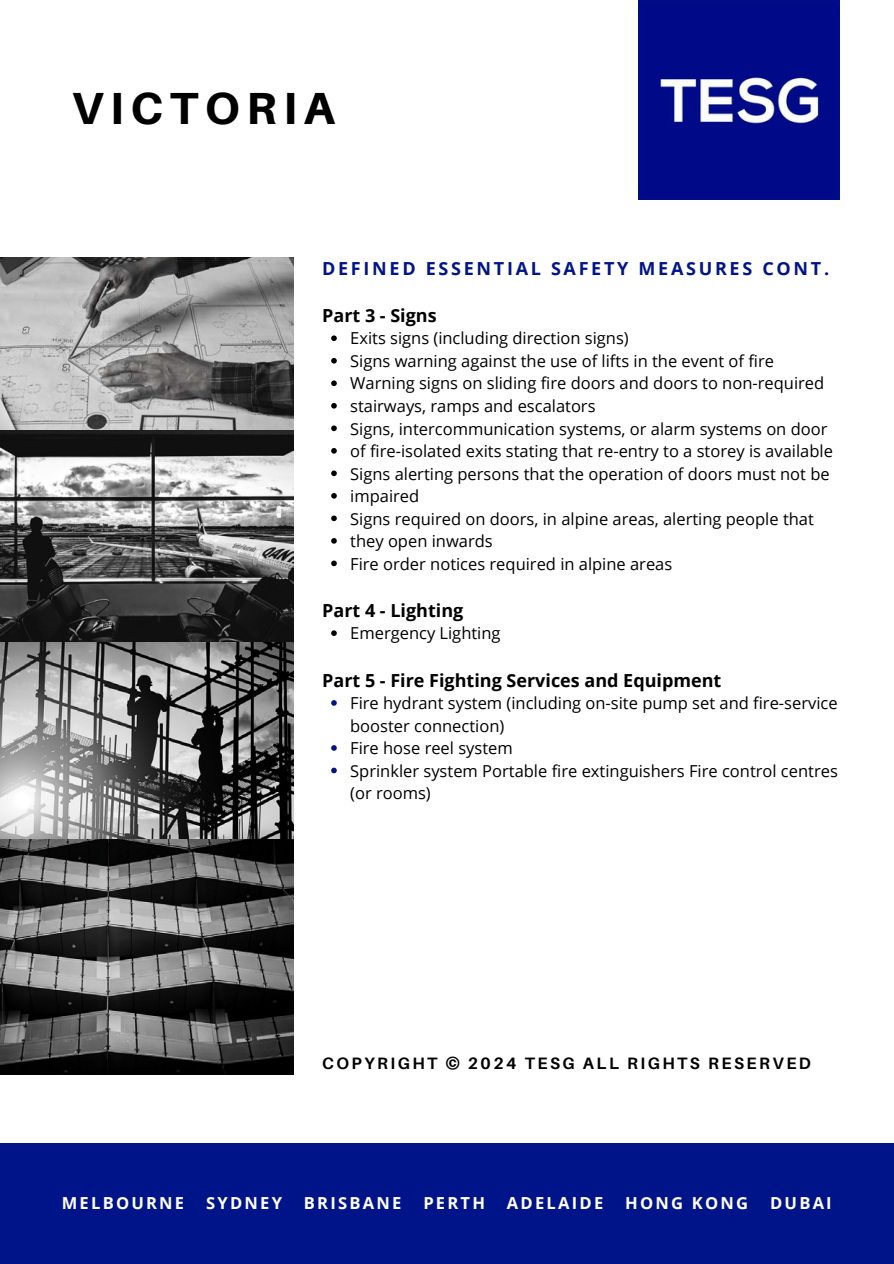
<style>
.page{position:relative;width:894px;height:1264px;background:#fff}
.page>*{position:absolute;margin:0;border:0;box-sizing:border-box;transform-origin:0 0}
.t1{font:800 45px "Aileron";letter-spacing:.15em;color:#000}
.t2{font:700 18px "Open Sans";color:#000}
.t3{font:700 18px "Open Sans";letter-spacing:.15em;color:#001489}
.t4{font:16.5px/22.5px "Open Sans";color:#000}
.t5{font:700 16.5px "Open Sans";letter-spacing:.135em;color:#fff}
.t6{font:700 16.5px "Aileron";letter-spacing:.15em;color:#000}
</style>
<div class="page">
<img style="left:0;top:257px;width:294px;height:817px">
<img style="left:638px;top:0;width:201px;height:199px">
<svg style="left:331px;top:335px;width:6px;height:6px"></svg>
<svg style="left:331px;top:358px;width:6px;height:5px"></svg>
<svg style="left:331px;top:380px;width:6px;height:6px"></svg>
<svg style="left:331px;top:403px;width:6px;height:5px"></svg>
<svg style="left:331px;top:425px;width:6px;height:6px"></svg>
<svg style="left:331px;top:448px;width:6px;height:5px"></svg>
<svg style="left:331px;top:470px;width:6px;height:6px"></svg>
<svg style="left:331px;top:493px;width:6px;height:5px"></svg>
<svg style="left:331px;top:515px;width:6px;height:6px"></svg>
<svg style="left:331px;top:538px;width:6px;height:5px"></svg>
<svg style="left:331px;top:560px;width:6px;height:6px"></svg>
<svg style="left:331px;top:630px;width:6px;height:6px"></svg>
<svg style="left:331px;top:700px;width:6px;height:5px"></svg>
<svg style="left:331px;top:745px;width:6px;height:5px"></svg>
<svg style="left:331px;top:767px;width:6px;height:6px"></svg>
<div style="left:0;top:1142px;width:893px;height:121px;background:#001489"></div>
<h2 class="t1" style="left:71px;top:81px;width:265px">VICTORIA</h2>
<p class="t3" style="left:322px;top:255px;width:508px">DEFINED ESSENTIAL SAFETY MEASURES CONT.</p>
<p class="t2" style="left:322px;top:303px;width:116px">Part 3 - Signs</p>
<p class="t4" style="left:350px;top:327px;width:484px">Exits signs (including direction signs)<br>Signs warning against the use of lifts in the event of fire Warning signs on sliding fire doors and doors to non-required stairways, ramps and escalators<br>Signs, intercommunication systems, or alarm systems on door of fire-isolated exits stating that re-entry to a storey is available Signs alerting persons that the operation of doors must not be impaired<br>Signs required on doors, in alpine areas, alerting people that they open inwards<br>Fire order notices required in alpine areas</p>
<p class="t2" style="left:322px;top:597px;width:143px">Part 4 - Lighting</p>
<p class="t4" style="left:350px;top:621px;width:152px">Emergency Lighting</p>
<p class="t2" style="left:322px;top:667px;width:400px">Part 5 - Fire Fighting Services and Equipment</p>
<p class="t4" style="left:350px;top:691px;width:489px">Fire hydrant system (including on-site pump set and fire-service booster connection)<br>Fire hose reel system<br>Sprinkler system Portable fire extinguishers Fire control centres (or rooms)</p>
<p class="t6" style="left:322px;top:1052px;width:490px">COPYRIGHT © 2024 TESG ALL RIGHTS RESERVED</p>
<h2 class="t5" style="left:62px;top:1191px;width:124px">MELBOURNE</h2>
<h2 class="t5" style="left:206px;top:1191px;width:77px">SYDNEY</h2>
<h2 class="t5" style="left:304px;top:1191px;width:99px">BRISBANE</h2>
<h2 class="t5" style="left:423px;top:1191px;width:63px">PERTH</h2>
<h2 class="t5" style="left:507px;top:1191px;width:98px">ADELAIDE</h2>
<h2 class="t5" style="left:625px;top:1191px;width:124px">HONG KONG</h2>
<h2 class="t5" style="left:769px;top:1191px;width:63px">DUBAI</h2>
</div>
